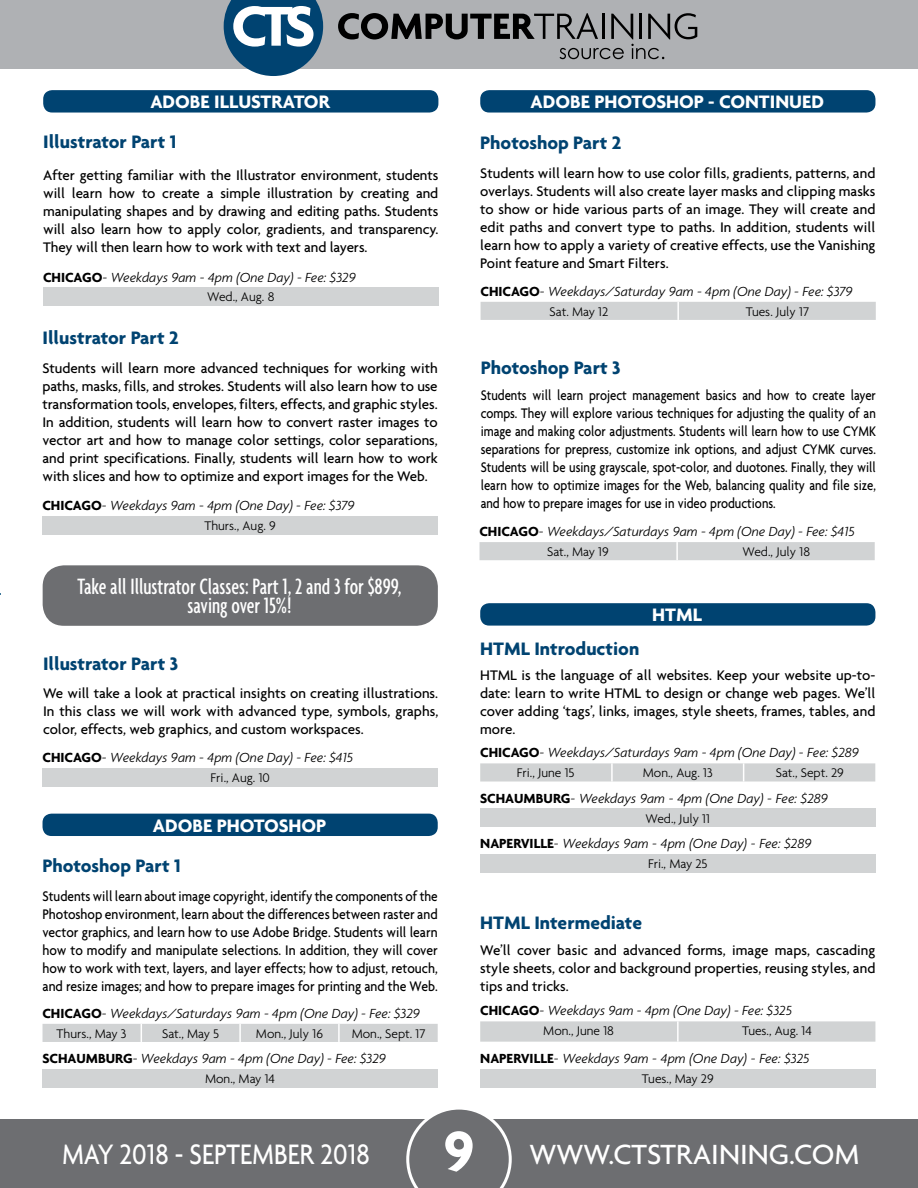
<style>
.page{position:relative;width:918px;height:1188px;background:#fff}
.page>*{position:absolute;margin:0;border:0;box-sizing:border-box;transform-origin:0 0}
.t1{font:500 30.45px "Agenda";color:#fff;scale:.86 1}
.t2{font:500 extra-condensed 24px/19.5px "Agenda";color:#fff;text-align:center}
.t3{font:700 19.5px "Agenda";color:#004371}
.t4{font:700 19.5px "Agenda";color:#fff}
.t5{font:500 15px/18px "Agenda";color:#000;text-align:justify}
.t6{font:500 15px/18px "Agenda";color:#000;text-align:justify;scale:.85 1}
.t7{font:500 15px/18px "Agenda";color:#000;text-align:justify;scale:.88 1}
.t8{font:italic 300 14.25px "Agenda";color:#000}
.t9{font:300 13.5px "Agenda";color:#000}
.s1{font-weight:700;font-style:normal}
.s2{font-weight:700;font-size:60px}
.s3{font-size:30px}
</style>
<div class="page">
<div style="left:0;top:1119px;width:918px;height:69px;background:#6d6e71"></div>
<div style="left:0;top:0;width:918px;height:69px;background:#afb1b4"></div>
<svg style="left:406px;top:1109px;width:106px;height:79px"></svg>
<svg style="left:224px;top:0;width:99px;height:76px;background:#5b84a1"></svg>
<svg style="left:338px;top:13px;width:359px;height:46px"></svg>
<div style="left:43px;top:90px;width:395px;height:23px;background:#004371;border-radius:9px"></div>
<div style="left:43px;top:768px;width:395px;height:18px;background:#d1d3d4"></div>
<div style="left:43px;top:288px;width:395px;height:18px;background:#d1d3d4"></div>
<div style="left:43px;top:516px;width:395px;height:18px;background:#d1d3d4"></div>
<div style="left:480px;top:542px;width:395px;height:18px;background:#d1d3d4"></div>
<div style="left:481px;top:302px;width:395px;height:18px;background:#d1d3d4"></div>
<div style="left:43px;top:814px;width:395px;height:22px;background:#004371;border-radius:9px"></div>
<div style="left:43px;top:1024px;width:395px;height:18px;background:#d1d3d4"></div>
<div style="left:43px;top:1069px;width:395px;height:18px;background:#d1d3d4"></div>
<div style="left:43px;top:565px;width:395px;height:61px;background:#6d6e71;border-radius:21px"></div>
<div style="left:480px;top:90px;width:395px;height:23px;background:#004371;border-radius:9px"></div>
<svg style="left:480px;top:763px;width:395px;height:19px;background:#d3d5d6"></svg>
<div style="left:480px;top:809px;width:395px;height:18px;background:#d1d3d4"></div>
<div style="left:480px;top:854px;width:395px;height:18px;background:#d1d3d4"></div>
<svg style="left:480px;top:1021px;width:395px;height:21px;background:#d2d4d5"></svg>
<hr style="left:677px;top:1021px;width:2px;height:21px;background:#fff">
<div style="left:480px;top:1069px;width:395px;height:18px;background:#d1d3d4"></div>
<div style="left:480px;top:603px;width:395px;height:23px;background:#004371;border-radius:9px"></div>
<h3 class="t4" style="left:150px;top:90px;width:181px">ADOBE ILLUSTRATOR</h3>
<h3 class="t3" style="left:43px;top:130px;width:135px">Illustrator Part 1</h3>
<p class="t5" style="left:43px;top:166px;width:397px">After getting familiar with the Illustrator environment, students will learn how to create a simple illustration by creating and manipulating shapes and by drawing and editing paths. Students will also learn how to apply color, gradients, and transparency.<br>They will then learn how to work with text and layers.</p>
<p class="t8" style="left:43px;top:269px;width:314px"><span class="s1">CHICAGO</span>- Weekdays 9am - 4pm (One Day) - Fee: $329</p>
<p class="t9" style="left:207px;top:289px;width:69px">Wed., Aug. 8</p>
<h3 class="t3" style="left:43px;top:326px;width:138px">Illustrator Part 2</h3>
<p class="t5" style="left:43px;top:359px;width:397px">Students will learn more advanced techniques for working with paths, masks, fills, and strokes. Students will also learn how to use transformation tools, envelopes, filters, effects, and graphic styles.<br>In addition, students will learn how to convert raster images to vector art and how to manage color settings, color separations, and print specifications. Finally, students will learn how to work with slices and how to optimize and export images for the Web.</p>
<p class="t8" style="left:43px;top:497px;width:314px"><span class="s1">CHICAGO</span>- Weekdays 9am - 4pm (One Day) - Fee: $379</p>
<p class="t9" style="left:204px;top:518px;width:73px">Thurs., Aug. 9</p>
<h2 class="t2" style="left:77px;top:576px;width:325px">Take all Illustrator Classes: Part 1, 2 and 3 for $899, saving over 15%!</h2>
<h3 class="t3" style="left:43px;top:651px;width:137px">Illustrator Part 3</h3>
<p class="t5" style="left:43px;top:684px;width:397px">We will take a look at practical insights on creating illustrations.<br>In this class we will work with advanced type, symbols, graphs, color, effects, web graphics, and custom workspaces.</p>
<p class="t8" style="left:43px;top:749px;width:312px"><span class="s1">CHICAGO</span>- Weekdays 9am - 4pm (One Day) - Fee: $415</p>
<p class="t9" style="left:211px;top:770px;width:61px">Fri., Aug. 10</p>
<h3 class="t4" style="left:153px;top:814px;width:175px">ADOBE PHOTOSHOP</h3>
<h3 class="t3" style="left:43px;top:854px;width:140px">Photoshop Part 1</h3>
<p class="t7" style="left:43px;top:886px;width:451px">Students will learn about image copyright, identify the components of the Photoshop environment, learn about the differences between raster and vector graphics, and learn how to use Adobe Bridge. Students will learn how to modify and manipulate selections. In addition, they will cover how to work with text, layers, and layer effects; how to adjust, retouch, and resize images; and how to prepare images for printing and the Web.</p>
<p class="t8" style="left:43px;top:1005px;width:379px"><span class="s1">CHICAGO</span>- Weekdays/Saturdays 9am - 4pm (One Day) - Fee: $329</p>
<p class="t9" style="left:57px;top:1025px;width:71px">Thurs., May 3</p>
<p class="t9" style="left:162px;top:1025px;width:59px">Sat., May 5</p>
<p class="t9" style="left:256px;top:1025px;width:69px">Mon., July 16</p>
<p class="t9" style="left:352px;top:1025px;width:75px">Mon., Sept. 17</p>
<p class="t8" style="left:43px;top:1050px;width:345px"><span class="s1">SCHAUMBURG</span>- Weekdays 9am - 4pm (One Day) - Fee: $329</p>
<p class="t9" style="left:205px;top:1071px;width:71px">Mon., May 14</p>
<h3 class="t4" style="left:530px;top:90px;width:295px">ADOBE PHOTOSHOP - CONTINUED</h3>
<h3 class="t3" style="left:480px;top:131px;width:143px">Photoshop Part 2</h3>
<p class="t5" style="left:480px;top:164px;width:397px">Students will learn how to use color fills, gradients, patterns, and overlays. Students will also create layer masks and clipping masks to show or hide various parts of an image. They will create and edit paths and convert type to paths. In addition, students will learn how to apply a variety of creative effects, use the Vanishing Point feature and Smart Filters.</p>
<p class="t8" style="left:481px;top:283px;width:373px"><span class="s1">CHICAGO</span>- Weekdays/Saturday 9am - 4pm (One Day) - Fee: $379</p>
<p class="t9" style="left:550px;top:303px;width:60px">Sat. May 12</p>
<p class="t9" style="left:746px;top:303px;width:65px">Tues. July 17</p>
<h3 class="t3" style="left:481px;top:356px;width:142px">Photoshop Part 3</h3>
<p class="t6" style="left:481px;top:386px;width:467px">Students will learn project management basics and how to create layer comps. They will explore various techniques for adjusting the quality of an image and making color adjustments. Students will learn how to use CYMK separations for prepress, customize ink options, and adjust CYMK curves.<br>Students will be using grayscale, spot-color, and duotones. Finally, they will learn how to optimize images for the Web, balancing quality and file size, and how to prepare images for use in video productions.</p>
<p class="t8" style="left:480px;top:523px;width:377px"><span class="s1">CHICAGO</span>- Weekdays/Saturdays 9am - 4pm (One Day) - Fee: $415</p>
<p class="t9" style="left:547px;top:544px;width:63px">Sat., May 19</p>
<p class="t9" style="left:743px;top:544px;width:69px">Wed., July 18</p>
<h3 class="t4" style="left:652px;top:603px;width:51px">HTML</h3>
<h3 class="t3" style="left:480px;top:636px;width:161px">HTML Introduction</h3>
<p class="t5" style="left:480px;top:666px;width:397px">HTML is the language of all websites. Keep your website up-to&shy;date: learn to write HTML to design or change web pages. We’ll cover adding ‘tags’, links, images, style sheets, frames, tables, and more.</p>
<p class="t8" style="left:480px;top:745px;width:380px"><span class="s1">CHICAGO</span>- Weekdays/Saturdays 9am - 4pm (One Day) - Fee: $289</p>
<p class="t9" style="left:517px;top:765px;width:59px">Fri., June 15</p>
<p class="t9" style="left:643px;top:765px;width:71px">Mon., Aug. 13</p>
<p class="t9" style="left:776px;top:765px;width:70px">Sat., Sept. 29</p>
<p class="t8" style="left:480px;top:790px;width:349px"><span class="s1">SCHAUMBURG</span>- Weekdays 9am - 4pm (One Day) - Fee: $289</p>
<p class="t9" style="left:645px;top:810px;width:66px">Wed., July 11</p>
<p class="t8" style="left:480px;top:835px;width:333px"><span class="s1">NAPERVILLE</span>- Weekdays 9am - 4pm (One Day) - Fee: $289</p>
<p class="t9" style="left:648px;top:856px;width:61px">Fri., May 25</p>
<h3 class="t3" style="left:480px;top:911px;width:163px">HTML Intermediate</h3>
<p class="t5" style="left:480px;top:941px;width:397px">We’ll cover basic and advanced forms, image maps, cascading style sheets, color and background properties, reusing styles, and tips and tricks.</p>
<p class="t8" style="left:480px;top:1003px;width:313px"><span class="s1">CHICAGO</span>- Weekdays 9am - 4pm (One Day) - Fee: $325</p>
<p class="t9" style="left:543px;top:1023px;width:72px">Mon., June 18</p>
<p class="t9" style="left:742px;top:1023px;width:72px">Tues., Aug. 14</p>
<p class="t8" style="left:480px;top:1050px;width:331px"><span class="s1">NAPERVILLE</span>- Weekdays 9am - 4pm (One Day) - Fee: $325</p>
<p class="t9" style="left:642px;top:1071px;width:73px">Tues., May 29</p>
<h1 class="t1" style="left:62px;top:1136px;width:929px">MAY 2018 - SEPTEMBER 2018 <span class="s2">9</span> <span class="s3">WWW.CTSTRAINING.COM</span></h1>
</div>
